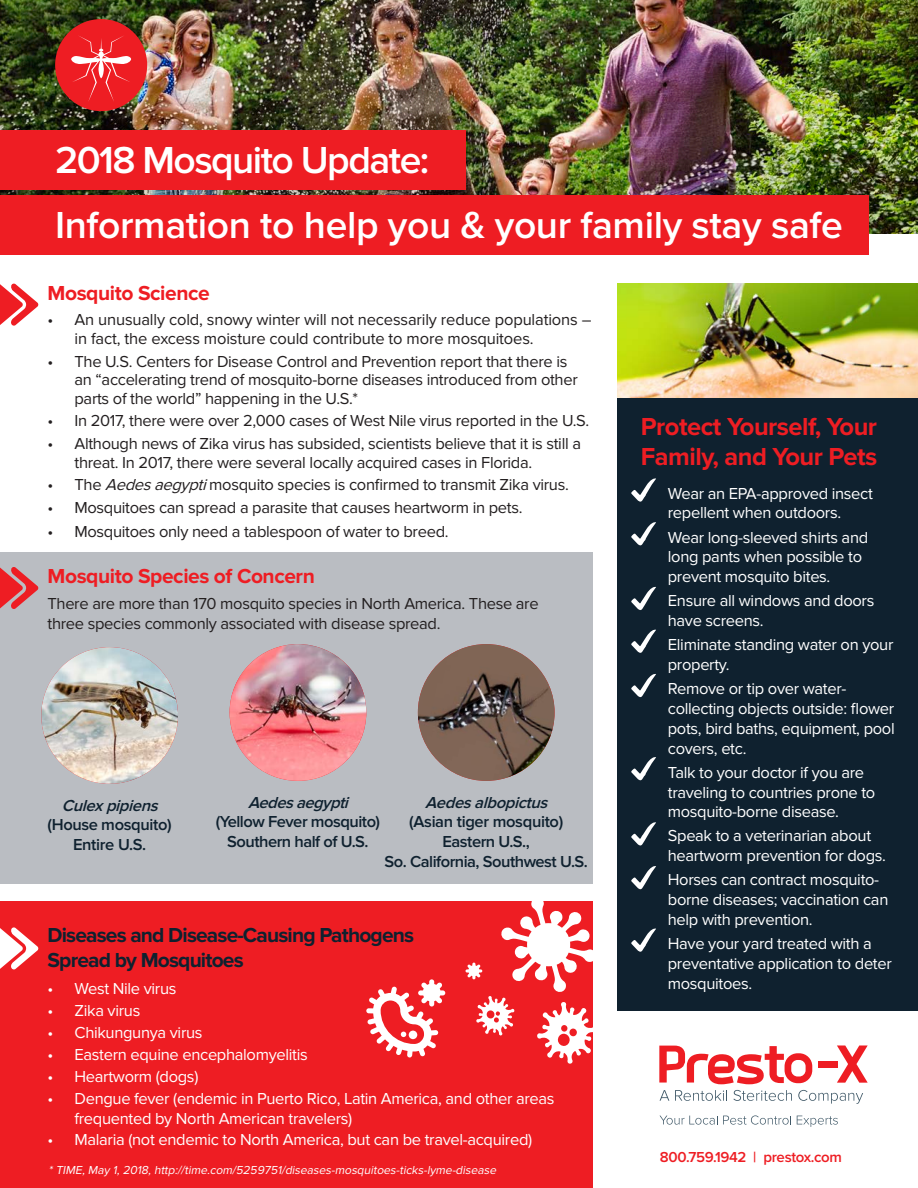
<style>
.page{position:relative;width:918px;height:1188px;background:#fff}
.page>*{position:absolute;margin:0;border:0;box-sizing:border-box;transform-origin:0 0}
.t1{font:600 39px/64.5px "Proxima Nova";letter-spacing:-.01em;color:#fff}
.t2{font:700 25.5px/30.6px "Proxima Nova";letter-spacing:-.02em;color:#ee1d23}
.t3{font:700 21px/25.2px "Proxima Nova";letter-spacing:-.04em;color:#0f212f}
.t4{font:700 21px "Proxima Nova";letter-spacing:-.02em;color:#ee1d23}
.t5{font:16.5px/19.8px "Proxima Nova";letter-spacing:-.02em;color:#fff}
.t6{font:16.5px/18.5px "Proxima Nova";letter-spacing:-.02em;color:#231f20}
.t7{font:600 16.5px/19.8px "Proxima Nova";letter-spacing:-.03em;color:#0f212f;text-align:center}
.t8{font:italic 600 16.5px "Proxima Nova";color:#0f212f}
.t9{font:600 15px "Proxima Nova A";letter-spacing:-.02em;color:#ee1d23}
.t10{font:italic 12px "Proxima Nova";color:#fff}
.s1{font-style:italic}
</style>
<div class="page">
<img style="left:0;top:0;width:918px;height:233px">
<div style="left:55px;top:19px;width:92px;height:92px;background:#ee1d23;border-radius:50%"></div>
<svg style="left:71px;top:36px;width:60px;height:66px"></svg>
<img style="left:618px;top:284px;width:300px;height:114px">
<div style="left:618px;top:398px;width:300px;height:613px;background:#0f212f"></div>
<div style="left:0;top:195px;width:868px;height:60px;background:#ee1d23"></div>
<div style="left:0;top:552px;width:592px;height:332px;background:#babdc2"></div>
<div style="left:0;top:902px;width:592px;height:286px;background:#ee1d23"></div>
<div style="left:0;top:130px;width:466px;height:60px;background:#ee1d23"></div>
<img style="left:41px;top:647px;width:137px;height:137px;border-radius:68px">
<img style="left:418px;top:644px;width:137px;height:137px;border-radius:68px">
<svg style="left:366px;top:979px;width:79px;height:79px"></svg>
<svg style="left:466px;top:901px;width:127px;height:163px"></svg>
<svg style="left:0;top:284px;width:39px;height:42px"></svg>
<svg style="left:0;top:567px;width:39px;height:42px"></svg>
<svg style="left:631px;top:478px;width:25px;height:24px"></svg>
<svg style="left:631px;top:522px;width:25px;height:24px"></svg>
<svg style="left:631px;top:586px;width:25px;height:24px"></svg>
<svg style="left:631px;top:629px;width:25px;height:24px"></svg>
<svg style="left:631px;top:673px;width:25px;height:25px"></svg>
<svg style="left:631px;top:757px;width:25px;height:24px"></svg>
<svg style="left:631px;top:822px;width:25px;height:24px"></svg>
<svg style="left:631px;top:866px;width:25px;height:24px"></svg>
<svg style="left:631px;top:928px;width:25px;height:24px"></svg>
<svg style="left:0;top:927px;width:39px;height:43px"></svg>
<img style="left:230px;top:644px;width:136px;height:137px;border-radius:68px">
<div style="left:818px;top:1061px;width:20px;height:7px;background:#ee1d23"></div>
<svg style="left:837px;top:1045px;width:31px;height:38px"></svg>
<svg style="left:659px;top:1046px;width:153px;height:38px"></svg>
<svg style="left:660px;top:1090px;width:9px;height:11px"></svg>
<svg style="left:675px;top:1090px;width:52px;height:11px"></svg>
<svg style="left:733px;top:1090px;width:59px;height:11px"></svg>
<svg style="left:798px;top:1090px;width:65px;height:14px"></svg>
<svg style="left:660px;top:1115px;width:131px;height:10px"></svg>
<svg style="left:797px;top:1116px;width:41px;height:11px"></svg>
<h1 class="t1" style="left:55px;top:130px;width:789px">2018 Mosquito Update:<br>Information to help you &amp; your family stay safe</h1>
<p class="t4" style="left:48px;top:281px;width:164px">Mosquito Science</p>
<p class="t6" style="left:74px;top:311px;width:519px;text-indent:-27px">• An unusually cold, snowy winter will not necessarily reduce populations – in fact, the excess moisture could contribute to more mosquitoes.</p>
<p class="t6" style="left:74px;top:352px;width:505px;text-indent:-27px">• The U.S. Centers for Disease Control and Prevention report that there is an “accelerating trend of mosquito-borne diseases introduced from other parts of the world” happening in the U.S.*</p>
<p class="t6" style="left:48px;top:412px;width:543px">• In 2017, there were over 2,000 cases of West Nile virus reported in the U.S.</p>
<p class="t6" style="left:74px;top:435px;width:508px;text-indent:-27px">• Although news of Zika virus has subsided, scientists believe that it is still a threat. In 2017, there were several locally acquired cases in Florida.</p>
<p class="t6" style="left:48px;top:476px;width:523px">• The <span class="s1">Aedesaegypti</span>mosquito species is confirmed to transmit Zika virus.</p>
<p class="t6" style="left:48px;top:499px;width:477px">• Mosquitoes can spread a parasite that causes heartworm in pets.</p>
<p class="t6" style="left:48px;top:523px;width:403px">• Mosquitoes only need a tablespoon of water to breed.</p>
<p class="t4" style="left:48px;top:564px;width:269px">Mosquito Species of Concern</p>
<p class="t6" style="left:48px;top:595px;width:493px;line-height:19.8px">There are more than 170 mosquito species in North America. These are three species commonly associated with disease spread.</p>
<p class="t8" style="left:62px;top:796px;width:103px">Culexpipiens</p>
<p class="t7" style="left:48px;top:816px;width:126px">(House mosquito)<br>Entire U.S.</p>
<p class="t8" style="left:248px;top:793px;width:107px">Aedesaegypti</p>
<p class="t7" style="left:216px;top:813px;width:166px">(Yellow Fever mosquito)<br>Southern half of U.S.</p>
<p class="t8" style="left:425px;top:793px;width:129px">Aedesalbopictus</p>
<p class="t7" style="left:385px;top:813px;width:205px">(Asian tiger mosquito)<br>Eastern U.S.,<br>So. California, Southwest U.S.</p>
<p class="t3" style="left:48px;top:924px;width:368px">Diseases and Disease-Causing Pathogens<br>Spread by Mosquitoes</p>
<p class="t5" style="left:48px;top:979px;width:131px">• West Nile virus</p>
<p class="t5" style="left:48px;top:1001px;width:94px">• Zika virus</p>
<p class="t5" style="left:48px;top:1023px;width:157px">• Chikungunya virus</p>
<p class="t5" style="left:48px;top:1045px;width:262px">• Eastern equine encephalomyelitis</p>
<p class="t5" style="left:48px;top:1067px;width:152px">• Heartworm (dogs)</p>
<p class="t5" style="left:75px;top:1089px;width:482px;text-indent:-27px">• Dengue fever (endemic in Puerto Rico, Latin America, and other areas frequented by North American travelers)</p>
<p class="t5" style="left:48px;top:1131px;width:486px">• Malaria (not endemic to North America, but can be travel-acquired)</p>
<p class="t10" style="left:49px;top:1163px;width:452px">* TIME, May 1, 2018, http://time.com/5259751/diseases-mosquitoes-ticks-lyme-disease</p>
<h2 class="t2" style="left:641px;top:412px;width:238px">Protect Yourself, Your<br>Family, and Your Pets</h2>
<p class="t5" style="left:641px;top:484px;width:234px;text-align:center">• Wear an EPA-approved insect repellent when outdoors.</p>
<p class="t5" style="left:668px;top:528px;width:202px;text-indent:-27px">• Wear long-sleeved shirts and long pants when possible to prevent mosquito bites.</p>
<p class="t5" style="left:668px;top:592px;width:208px;text-indent:-27px">• Ensure all windows and doors have screens.</p>
<p class="t5" style="left:668px;top:635px;width:227px;text-indent:-27px">• Eliminate standing water on your property.</p>
<p class="t5" style="left:668px;top:679px;width:228px;text-indent:-27px">• Remove or tip over water&shy;collecting objects outside: flower pots, bird baths, equipment, pool covers, etc.</p>
<p class="t5" style="left:668px;top:763px;width:209px;text-indent:-27px">• Talk to your doctor if you are traveling to countries prone to mosquito-borne disease.</p>
<p class="t5" style="left:668px;top:827px;width:220px;text-indent:-27px">• Speak to a veterinarian about heartworm prevention for dogs.</p>
<p class="t5" style="left:668px;top:871px;width:222px;text-indent:-27px">• Horses can contract mosquito&shy;borne diseases; vaccination can help with prevention.</p>
<p class="t5" style="left:668px;top:934px;width:226px;text-indent:-27px">• Have your yard treated with a preventative application to deter mosquitoes.</p>
<p class="t9" style="left:660px;top:1148px;width:184px">800.759.1942 | prestox.com</p>
</div>
